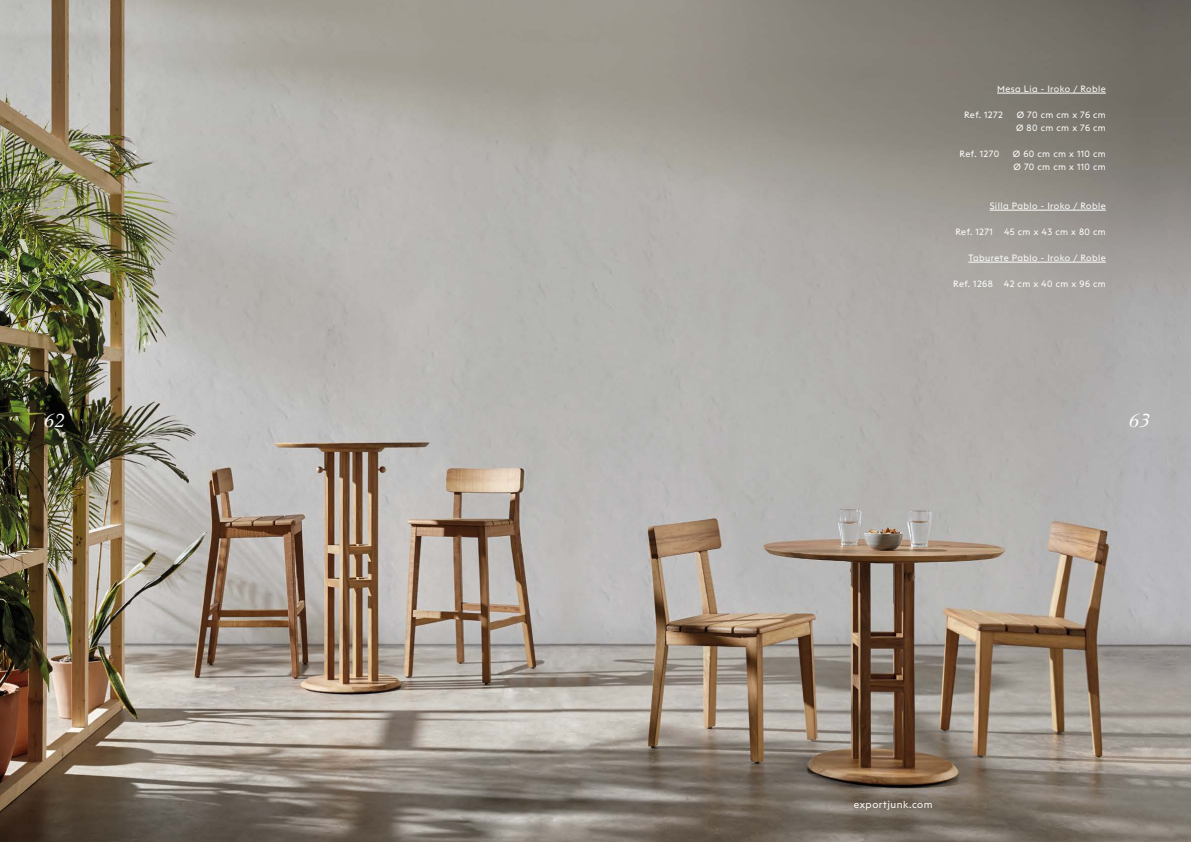
<style>
.page{position:relative;width:1191px;height:842px;background:#fff}
.page>*{position:absolute;margin:0;border:0;box-sizing:border-box;transform-origin:0 0}
.t1{font:italic 20px "New Baskerville Std";color:#fff}
.t2{font:10px "Euclid Triangle";letter-spacing:.05em;color:#fff}
.t3{font:9px/13px "Euclid Triangle";letter-spacing:.05em;color:#fff}
</style>
<div class="page">
<img style="left:0;top:0;width:1191px;height:842px">
<hr style="left:997px;top:93px;width:109px;height:1px;background:#fff">
<hr style="left:989px;top:210px;width:117px;height:1px;background:#fff">
<hr style="left:968px;top:262px;width:138px;height:1px;background:#fff">
<p class="t3" style="left:997px;top:83px;width:110px">Mesa Lia - Iroko / Roble</p>
<p class="t3" style="left:964px;top:109px;width:40px">Ref. 1272</p>
<p class="t3" style="left:1016px;top:109px;width:91px">Ø 70 cm cm x 76 cm<br>Ø 80 cm cm x 76 cm</p>
<p class="t3" style="left:959px;top:148px;width:41px">Ref. 1270</p>
<p class="t3" style="left:1012px;top:148px;width:95px">Ø 60 cm cm x 110 cm<br>Ø 70 cm cm x 110 cm</p>
<p class="t3" style="left:989px;top:200px;width:118px">Silla Pablo - Iroko / Roble</p>
<p class="t3" style="left:955px;top:226px;width:152px">Ref. 1271 45 cm x 43 cm x 80 cm</p>
<p class="t3" style="left:968px;top:252px;width:139px">Taburete Pablo - Iroko / Roble</p>
<p class="t3" style="left:953px;top:278px;width:154px">Ref. 1268 42 cm x 40 cm x 96 cm</p>
<h1 class="t1" style="left:43px;top:409px;width:22px">62</h1>
<h1 class="t1" style="left:1127px;top:409px;width:22px">63</h1>
<p class="t2" style="left:854px;top:798px;width:80px">exportjunk.com</p>
</div>
